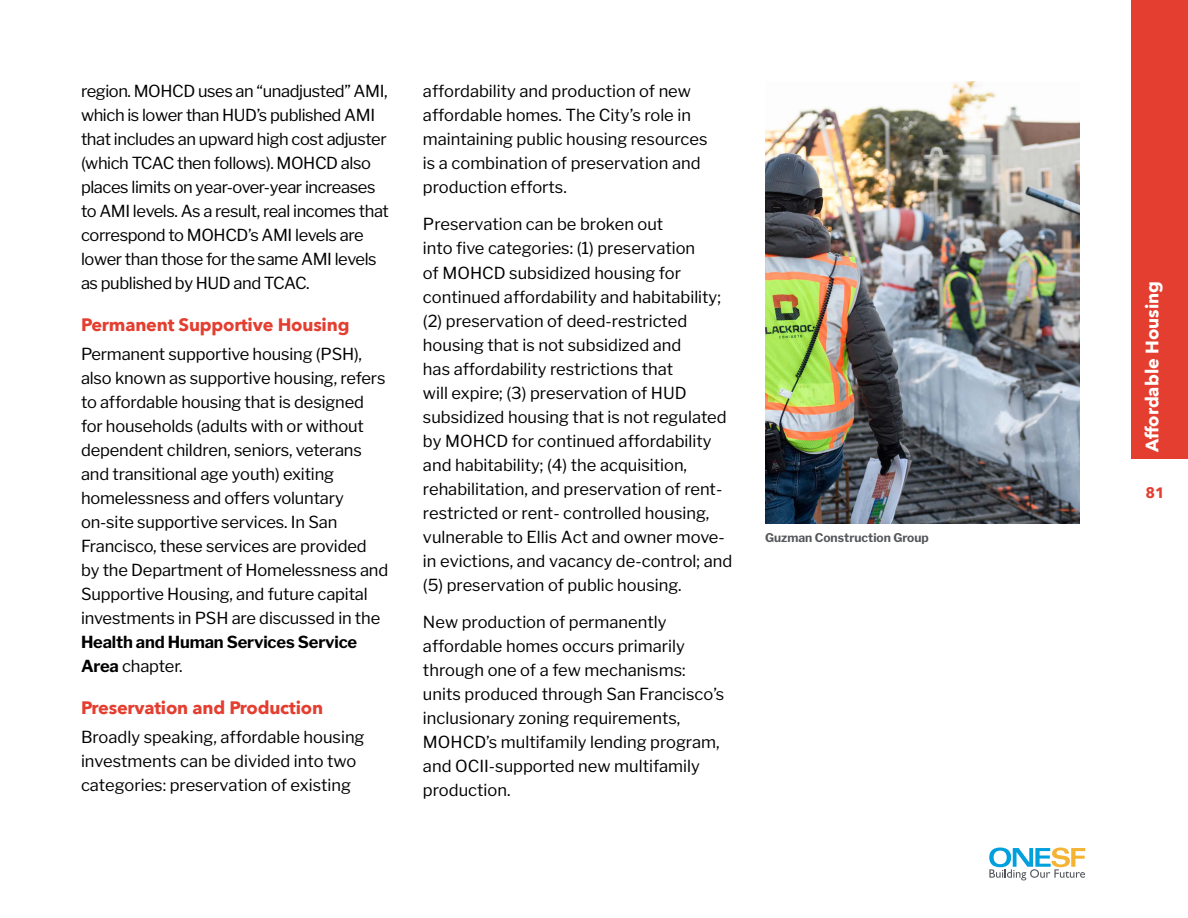
<style>
.page{position:relative;width:1188px;height:918px;background:#fff}
.page>*{position:absolute;margin:0;border:0;box-sizing:border-box;transform-origin:0 0}
.t1{font:700 18px "Avenir Next";letter-spacing:-.01em;color:#e43e30}
.t2{font:700 18px "Avenir Next";color:#fff}
.t3{font:16.5px/24px "Libre Franklin";color:#000}
.t4{font:16.5px/24px "Libre Franklin";letter-spacing:-.025em;color:#000}
.t5{font:700 16.5px/24px "Libre Franklin";letter-spacing:-.01em;color:#000}
.t6{font:700 15px "Avenir Next";color:#e43e30}
.t7{font:700 12px "Libre Franklin";color:#54565b}
.s1{font-weight:400}
</style>
<div class="page">
<div style="left:1132px;top:0;width:56px;height:459px;background:#e43e30"></div>
<img style="left:765px;top:81px;width:315px;height:443px">
<svg style="left:989px;top:848px;width:96px;height:32px"></svg>
<p class="t4" style="left:81px;top:79px;width:310px">region. MOHCD uses an “unadjusted” AMI, which is lower than HUD’s published AMI that includes an upward high cost adjuster (which TCAC then follows). MOHCD also places limits on year-over-year increases to AMI levels. As a result, real incomes that correspond to MOHCD’s AMI levels are lower than those for the same AMI levels as published by HUD and TCAC.</p>
<p class="t1" style="left:81px;top:309px;width:270px">Permanent Supportive Housing</p>
<p class="t3" style="left:81px;top:342px;width:309px">Permanent supportive housing (PSH), also known as supportive housing, refers to affordable housing that is designed for households (adults with or without dependent children, seniors, veterans and transitional age youth) exiting homelessness and offers voluntary on-site supportive services. In San Francisco, these services are provided by the Department of Homelessness and Supportive Housing, and future capital investments in PSH are discussed in the</p>
<p class="t5" style="left:81px;top:630px;width:278px">Health and Human Services Service<br>Area <span class="s1">chapter.</span></p>
<p class="t1" style="left:81px;top:692px;width:244px">Preservation and Production</p>
<p class="t3" style="left:81px;top:725px;width:285px">Broadly speaking, affordable housing investments can be divided into two categories: preservation of existing</p>
<p class="t3" style="left:423px;top:79px;width:286px">affordability and production of new affordable homes. The City’s role in maintaining public housing resources is a combination of preservation and production efforts.</p>
<p class="t3" style="left:423px;top:213px;width:311px">Preservation can be broken out<br>into five categories: (1) preservation<br>of MOHCD subsidized housing for continued affordability and habitability; (2) preservation of deed-restricted housing that is not subsidized and<br>has affordability restrictions that<br>will expire; (3) preservation of HUD subsidized housing that is not regulated by MOHCD for continued affordability and habitability; (4) the acquisition, rehabilitation, and preservation of rent&shy;restricted or rent- controlled housing, vulnerable to Ellis Act and owner move&shy;in evictions, and vacancy de-control; and (5) preservation of public housing.</p>
<p class="t3" style="left:423px;top:610px;width:303px">New production of permanently affordable homes occurs primarily through one of a few mechanisms: units produced through San Francisco’s inclusionary zoning requirements,<br>MOHCD’s multifamily lending program, and OCII-supported new multifamily production.</p>
<p class="t7" style="left:765px;top:531px;width:165px">Guzman Construction Group</p>
<p class="t2" style="left:1137px;top:452px;width:173px;rotate:-90deg">Affordable Housing</p>
<p class="t6" style="left:1145px;top:480px;width:21px">81</p>
</div>
